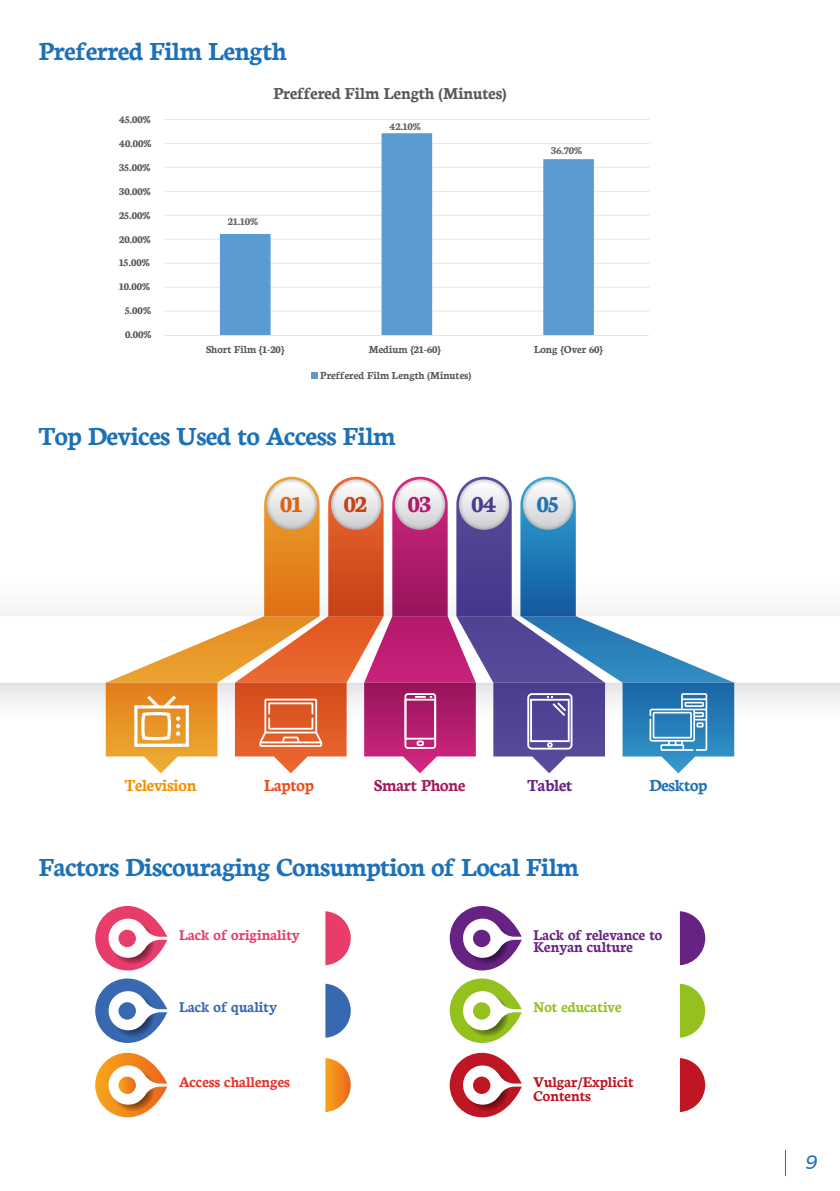
<style>
.page{position:relative;width:840px;height:1191px;background:#fff}
.page>*{position:absolute;margin:0;border:0;box-sizing:border-box;transform-origin:0 0}
.t1{font:700 28px "Neuton";letter-spacing:-.01em;color:#1d71b8}
.t2{font:700 25.8px "Neuton";color:#dd6211}
.t3{font:700 25.8px "Neuton";color:#c64217}
.t4{font:700 25.8px "Neuton";color:#b2196b}
.t5{font:700 25.8px "Neuton";color:#493c90}
.t6{font:700 25.8px "Neuton";color:#2374b1}
.t7{font:italic 19.4px "Montserrat";color:#1d71b8}
.t8{font:700 18px "Neuton";color:#575756}
.t9{font:700 18px "Neuton";letter-spacing:-.01em;color:#f39200}
.t10{font:700 18px "Neuton";letter-spacing:-.01em;color:#a21a5b}
.t11{font:700 18px "Neuton";letter-spacing:-.01em;color:#1d71b8}
.t12{font:700 18px "Neuton";letter-spacing:-.01em;color:#e94e1b}
.t13{font:700 18px "Neuton";letter-spacing:-.01em;color:#662383}
.t14{font:700 16px/12px "Neuton";color:#662383}
.t15{font:700 16px/14px "Neuton";color:#be1622}
.t16{font:700 16px "Neuton";color:#e83c6b}
.t17{font:700 16px "Neuton";color:#e7332a}
.t18{font:700 16px "Neuton";color:#3768b0}
.t19{font:700 16px "Neuton";color:#95c11f}
.t20{font:700 11.4px "Neuton";color:#575756}
.t21{font:700 11.4px "Neuton";color:#646363}
</style>
<div class="page">
<hr style="left:164px;top:311px;width:485px;height:1px;background:#e3e3e3">
<hr style="left:164px;top:287px;width:485px;height:1px;background:#e3e3e3">
<hr style="left:164px;top:263px;width:485px;height:1px;background:#e3e3e3">
<hr style="left:164px;top:239px;width:485px;height:1px;background:#e3e3e3">
<hr style="left:164px;top:215px;width:485px;height:1px;background:#e3e3e3">
<hr style="left:164px;top:191px;width:485px;height:1px;background:#e3e3e3">
<hr style="left:164px;top:167px;width:485px;height:1px;background:#e3e3e3">
<hr style="left:164px;top:143px;width:485px;height:1px;background:#e3e3e3">
<hr style="left:164px;top:119px;width:485px;height:1px;background:#e3e3e3">
<svg style="left:220px;top:133px;width:373px;height:202px"></svg>
<hr style="left:164px;top:335px;width:485px;height:1px;background:#e3e3e3">
<div style="left:311px;top:372px;width:6px;height:7px;background:#5b9bd4"></div>
<svg style="left:0;top:613px;width:839px;height:3px"></svg>
<svg style="left:0;top:682px;width:839px;height:55px"></svg>
<svg style="left:106px;top:477px;width:627px;height:296px"></svg>
<svg style="left:95px;top:906px;width:73px;height:64px"></svg>
<svg style="left:107px;top:911px;width:243px;height:54px"></svg>
<svg style="left:95px;top:978px;width:73px;height:65px"></svg>
<svg style="left:107px;top:983px;width:243px;height:54px"></svg>
<svg style="left:95px;top:1052px;width:73px;height:65px"></svg>
<svg style="left:107px;top:1058px;width:243px;height:54px"></svg>
<svg style="left:449px;top:906px;width:73px;height:64px"></svg>
<svg style="left:461px;top:911px;width:243px;height:54px"></svg>
<svg style="left:449px;top:978px;width:73px;height:65px"></svg>
<svg style="left:461px;top:983px;width:243px;height:54px"></svg>
<svg style="left:449px;top:1052px;width:73px;height:65px"></svg>
<svg style="left:461px;top:1058px;width:243px;height:54px"></svg>
<h1 class="t1" style="left:39px;top:33px;width:249px">Preferred Film Length</h1>
<p class="t20" style="left:119px;top:112px;width:34px">45.00%</p>
<p class="t20" style="left:119px;top:136px;width:35px">40.00%</p>
<p class="t20" style="left:119px;top:160px;width:34px">35.00%</p>
<p class="t20" style="left:119px;top:184px;width:35px">30.00%</p>
<p class="t20" style="left:119px;top:208px;width:34px">25.00%</p>
<p class="t20" style="left:119px;top:232px;width:34px">20.00%</p>
<p class="t20" style="left:119px;top:255px;width:33px">15.00%</p>
<p class="t20" style="left:119px;top:279px;width:34px">10.00%</p>
<p class="t20" style="left:125px;top:303px;width:29px">5.00%</p>
<p class="t20" style="left:125px;top:327px;width:29px">0.00%</p>
<h3 class="t8" style="left:273px;top:81px;width:234px">Preffered Film Length (Minutes)</h3>
<p class="t21" style="left:228px;top:214px;width:33px">21.10%</p>
<p class="t21" style="left:389px;top:119px;width:34px">42.10%</p>
<p class="t21" style="left:551px;top:143px;width:34px">36.70%</p>
<p class="t20" style="left:206px;top:342px;width:80px">Short Film {1-20}</p>
<p class="t20" style="left:368px;top:342px;width:74px">Medium {21-60}</p>
<p class="t20" style="left:534px;top:342px;width:70px">Long {Over 60}</p>
<p class="t20" style="left:320px;top:368px;width:152px">Preffered Film Length (Minutes)</p>
<h1 class="t1" style="left:39px;top:418px;width:358px">Top Devices Used to Access Film</h1>
<h2 class="t2" style="left:280px;top:487px;width:23px">01</h2>
<h2 class="t3" style="left:343px;top:487px;width:25px">02</h2>
<h2 class="t4" style="left:408px;top:487px;width:25px">03</h2>
<h2 class="t5" style="left:471px;top:487px;width:26px">04</h2>
<h2 class="t6" style="left:536px;top:487px;width:24px">05</h2>
<h3 class="t9" style="left:125px;top:774px;width:73px">Television</h3>
<h3 class="t12" style="left:264px;top:774px;width:51px">Laptop</h3>
<h3 class="t10" style="left:374px;top:774px;width:93px">Smart Phone</h3>
<h3 class="t13" style="left:527px;top:774px;width:46px">Tablet</h3>
<h3 class="t11" style="left:649px;top:774px;width:59px">Desktop</h3>
<h1 class="t1" style="left:39px;top:849px;width:541px">Factors Discouraging Consumption of Local Film</h1>
<h3 class="t16" style="left:179px;top:924px;width:122px">Lack of originality</h3>
<h3 class="t14" style="left:533px;top:928px;width:130px">Lack of relevance to<br>Kenyan culture</h3>
<h3 class="t18" style="left:179px;top:996px;width:99px">Lack of quality</h3>
<h3 class="t19" style="left:533px;top:996px;width:90px">Not educative</h3>
<h3 class="t17" style="left:179px;top:1071px;width:112px">Access challenges</h3>
<h3 class="t15" style="left:533px;top:1073px;width:101px">Vulgar/Explicit<br>Contents</h3>
<h3 class="t7" style="left:804px;top:1147px;width:15px">9</h3>
</div>
